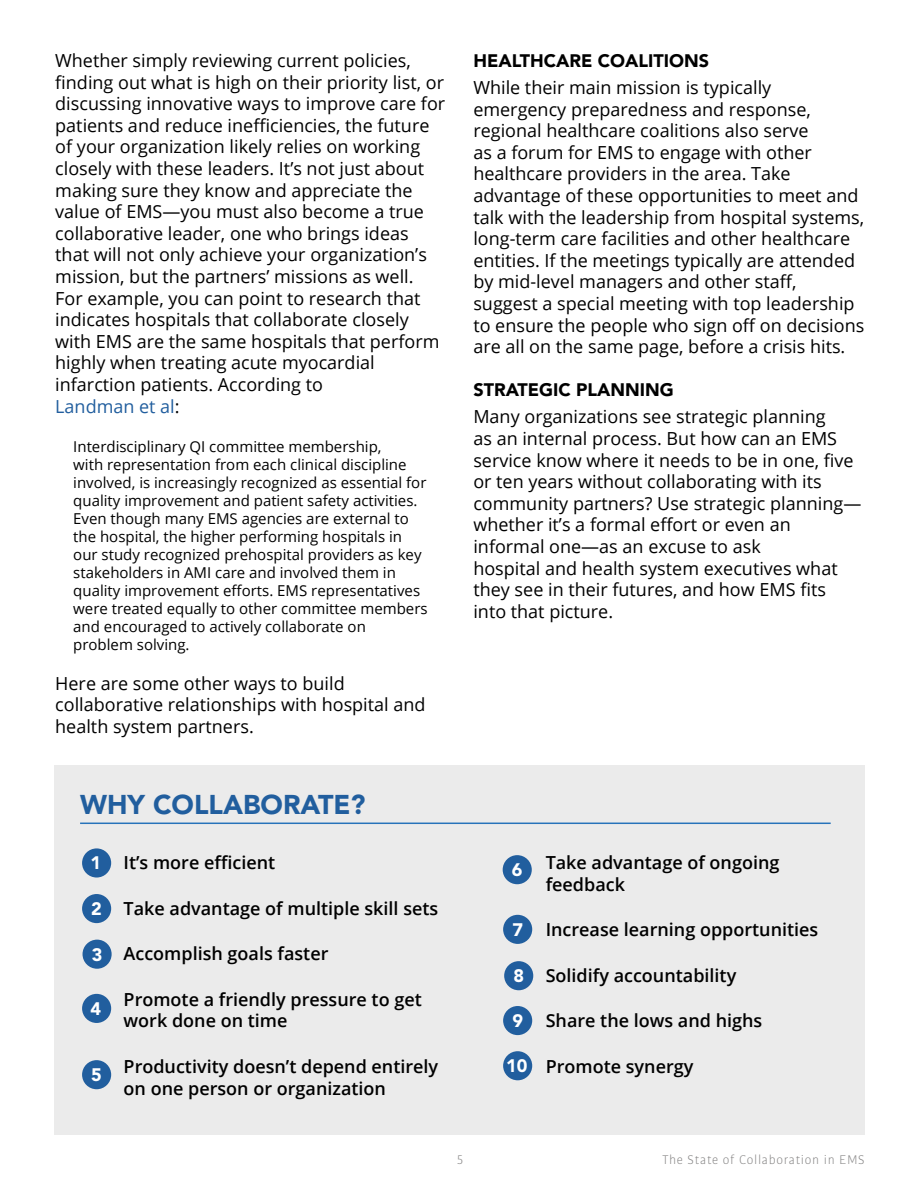
<style>
.page{position:relative;width:918px;height:1188px;background:#fff}
.page>*{position:absolute;margin:0;border:0;box-sizing:border-box;transform-origin:0 0}
.t1{font:900 27px "Avenir LT Std";color:#215e9e}
.t2{font:18px/21.6px "Open Sans";color:#000}
.t3{font:600 18px/21.6px "Open Sans";color:#000}
.t4{font:900 18px "Avenir LT Std";color:#000}
.t5{font:900 18px "Avenir LT Std";color:#fff}
.t6{font:15px/18px "Open Sans";color:#000}
.t7{font:300 13.5px "Bulo";letter-spacing:.05em;color:#888787}
.s1{color:#215e9e}
</style>
<div class="page">
<div style="left:54px;top:765px;width:811px;height:370px;background:#ebebeb"></div>
<div style="left:82px;top:848px;width:29px;height:30px;background:#215e9e;border-radius:50%"></div>
<div style="left:82px;top:894px;width:29px;height:29px;background:#215e9e;border-radius:50%"></div>
<div style="left:83px;top:940px;width:29px;height:29px;background:#215e9e;border-radius:50%"></div>
<div style="left:82px;top:994px;width:29px;height:29px;background:#215e9e;border-radius:50%"></div>
<div style="left:82px;top:1060px;width:29px;height:29px;background:#215e9e;border-radius:50%"></div>
<div style="left:503px;top:855px;width:29px;height:29px;background:#215e9e;border-radius:50%"></div>
<div style="left:503px;top:915px;width:29px;height:29px;background:#215e9e;border-radius:50%"></div>
<div style="left:504px;top:961px;width:29px;height:29px;background:#215e9e;border-radius:50%"></div>
<div style="left:503px;top:1006px;width:29px;height:29px;background:#215e9e;border-radius:50%"></div>
<div style="left:503px;top:1051px;width:29px;height:29px;background:#215e9e;border-radius:50%"></div>
<hr style="left:80px;top:823px;width:751px;height:1px;background:#2773ba">
<p class="t2" style="left:55px;top:49px;width:391px">Whether simply reviewing current policies, finding out what is high on their priority list, or discussing innovative ways to improve care for patients and reduce inefficiencies, the future of your organization likely relies on working closely with these leaders. It’s not just about making sure they know and appreciate the value of EMS—you must also become a true collaborative leader, one who brings ideas that will not only achieve your organization’s mission, but the partners’ missions as well.<br>For example, you can point to research that indicates hospitals that collaborate closely with EMS are the same hospitals that perform highly when treating acute myocardial infarction patients. According to<br><span class="s1">Landman et al</span>:</p>
<p class="t6" style="left:73px;top:437px;width:356px">Interdisciplinary QI committee membership,<br>with representation from each clinical discipline involved, is increasingly recognized as essential for quality improvement and patient safety activities.<br>Even though many EMS agencies are external to the hospital, the higher performing hospitals in our study recognized prehospital providers as key stakeholders in AMI care and involved them in quality improvement efforts. EMS representatives were treated equally to other committee members and encouraged to actively collaborate on problem solving.</p>
<p class="t2" style="left:55px;top:672px;width:372px">Here are some other ways to build collaborative relationships with hospital and health system partners.</p>
<p class="t4" style="left:473px;top:50px;width:237px">HEALTHCARE COALITIONS</p>
<p class="t2" style="left:473px;top:76px;width:392px">While their main mission is typically emergency preparedness and response, regional healthcare coalitions also serve<br>as a forum for EMS to engage with other healthcare providers in the area. Take advantage of these opportunities to meet and talk with the leadership from hospital systems, long-term care facilities and other healthcare entities. If the meetings typically are attended by mid-level managers and other staff, suggest a special meeting with top leadership to ensure the people who sign off on decisions are all on the same page, before a crisis hits.</p>
<p class="t4" style="left:473px;top:379px;width:202px">STRATEGIC PLANNING</p>
<p class="t2" style="left:473px;top:406px;width:389px">Many organizations see strategic planning<br>as an internal process. But how can an EMS service know where it needs to be in one, five or ten years without collaborating with its community partners? Use strategic planning— whether it’s a formal effort or even an informal one—as an excuse to ask<br>hospital and health system executives what they see in their futures, and how EMS fits into that picture.</p>
<h1 class="t1" style="left:80px;top:788px;width:287px">WHY COLLABORATE?</h1>
<p class="t5" style="left:90px;top:852px;width:12px">1</p>
<p class="t5" style="left:91px;top:898px;width:12px">2</p>
<p class="t5" style="left:92px;top:943px;width:12px">3</p>
<p class="t5" style="left:90px;top:998px;width:12px">4</p>
<p class="t5" style="left:91px;top:1064px;width:12px">5</p>
<p class="t3" style="left:124px;top:851px;width:153px">It’s more efficient</p>
<p class="t3" style="left:124px;top:897px;width:316px">Take advantage of multiple skill sets</p>
<p class="t3" style="left:124px;top:942px;width:206px">Accomplish goals faster</p>
<p class="t3" style="left:124px;top:988px;width:300px">Promote a friendly pressure to get work done on time</p>
<p class="t3" style="left:124px;top:1055px;width:316px">Productivity doesn’t depend entirely on one person or organization</p>
<p class="t5" style="left:512px;top:859px;width:12px">6</p>
<p class="t5" style="left:512px;top:919px;width:12px">7</p>
<p class="t5" style="left:513px;top:965px;width:12px">8</p>
<p class="t5" style="left:512px;top:1010px;width:12px">9</p>
<p class="t5" style="left:506px;top:1055px;width:23px">10</p>
<p class="t3" style="left:546px;top:851px;width:235px">Take advantage of ongoing feedback</p>
<p class="t3" style="left:546px;top:918px;width:274px">Increase learning opportunities</p>
<p class="t3" style="left:546px;top:964px;width:192px">Solidify accountability</p>
<p class="t3" style="left:546px;top:1010px;width:218px">Share the lows and highs</p>
<p class="t3" style="left:546px;top:1055px;width:149px">Promote synergy</p>
<p class="t7" style="left:457px;top:1151px;width:8px">5</p>
<p class="t7" style="left:662px;top:1151px;width:204px">The State of Collaboration in EMS</p>
</div>
